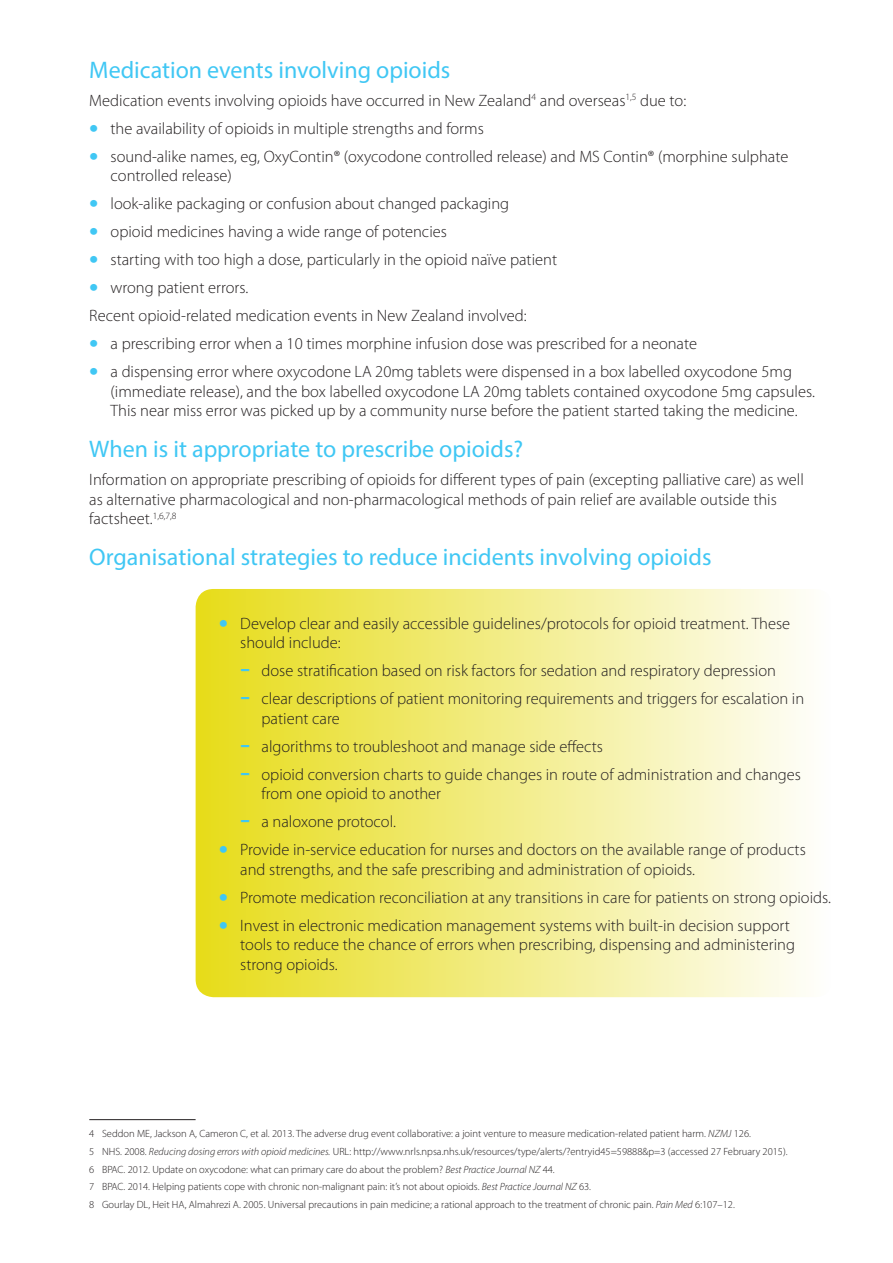
<style>
.page{position:relative;width:893px;height:1263px;background:#fff}
.page>*{position:absolute;margin:0;border:0;box-sizing:border-box;transform-origin:0 0}
.t1{font:24px "Myriad Pro";color:#40c7f4}
.t2{font:300 16.5px/19.5px "Myriad Pro";color:#231f20}
.t3{font:300 10.5px/17.7px "Myriad Pro";color:#231f20}
.s1{font-weight:400;font-size:33px;color:#40c7f4}
.s2{font-style:italic}
</style>
<div class="page">
<div style="left:196px;top:589px;width:637px;height:408px;background:linear-gradient(to right,#e7dc18,#fefefe);border-radius:18px"></div>
<hr style="left:89px;top:1119px;width:107px;height:1px;background:#231f20">
<h1 class="t1" style="left:89px;top:55px;width:363px">Medication events involving opioids</h1>
<p class="t2" style="left:89px;top:91px;width:598px">Medication events involving opioids have occurred in New Zealand<sup>4</sup> and overseas<sup>1,5</sup> due to:</p>
<p class="t2" style="left:89px;top:119px;width:396px"><span class="s1">•</span> the availability of opioids in multiple strengths and forms</p>
<p class="t2" style="left:111px;top:147px;width:679px;text-indent:-21px"><span class="s1">•</span> sound-alike names, eg, OxyContin® (oxycodone controlled release) and MS Contin® (morphine sulphate controlled release)</p>
<p class="t2" style="left:89px;top:194px;width:421px"><span class="s1">•</span> look-alike packaging or confusion about changed packaging</p>
<p class="t2" style="left:89px;top:222px;width:359px"><span class="s1">•</span> opioid medicines having a wide range of potencies</p>
<p class="t2" style="left:89px;top:250px;width:469px"><span class="s1">•</span> starting with too high a dose, particularly in the opioid naïve patient</p>
<p class="t2" style="left:89px;top:274px;width:439px;line-height:28px"><span class="s1">•</span> wrong patient errors.<br>Recent opioid-related medication events in New Zealand involved:</p>
<p class="t2" style="left:89px;top:334px;width:609px"><span class="s1">•</span> a prescribing error when a 10 times morphine infusion dose was prescribed for a neonate</p>
<p class="t2" style="left:111px;top:362px;width:706px;text-indent:-21px"><span class="s1">•</span> a dispensing error where oxycodone LA 20mg tablets were dispensed in a box labelled oxycodone 5mg (immediate release), and the box labelled oxycodone LA 20mg tablets contained oxycodone 5mg capsules.<br>This near miss error was picked up by a community nurse before the patient started taking the medicine.</p>
<h1 class="t1" style="left:89px;top:434px;width:436px">When is it appropriate to prescribe opioids?</h1>
<p class="t2" style="left:89px;top:470px;width:716px">Information on appropriate prescribing of opioids for different types of pain (excepting palliative care) as well as alternative pharmacological and non-pharmacological methods of pain relief are available outside this factsheet.<sup>1,6,7,8</sup></p>
<h1 class="t1" style="left:89px;top:542px;width:624px">Organisational strategies to reduce incidents involving opioids</h1>
<p class="t2" style="left:240px;top:614px;width:551px;text-indent:-21px"><span class="s1">•</span> Develop clear and easily accessible guidelines/protocols for opioid treatment. These should include:</p>
<p class="t2" style="left:240px;top:661px;width:537px"><span class="s1">-</span> dose stratification based on risk factors for sedation and respiratory depression</p>
<p class="t2" style="left:261px;top:689px;width:544px;text-indent:-21px"><span class="s1">-</span> clear descriptions of patient monitoring requirements and triggers for escalation in patient care</p>
<p class="t2" style="left:240px;top:737px;width:364px"><span class="s1">-</span> algorithms to troubleshoot and manage side effects</p>
<p class="t2" style="left:261px;top:765px;width:541px;text-indent:-21px"><span class="s1">-</span> opioid conversion charts to guide changes in route of administration and changes from one opioid to another</p>
<p class="t2" style="left:240px;top:812px;width:157px"><span class="s1">-</span> a naloxone protocol.</p>
<p class="t2" style="left:240px;top:840px;width:567px;text-indent:-21px"><span class="s1">•</span> Provide in-service education for nurses and doctors on the available range of products and strengths, and the safe prescribing and administration of opioids.</p>
<p class="t2" style="left:219px;top:888px;width:613px"><span class="s1">•</span> Promote medication reconciliation at any transitions in care for patients on strong opioids.</p>
<p class="t2" style="left:240px;top:916px;width:556px;text-indent:-21px"><span class="s1">•</span> Invest in electronic medication management systems with built-in decision support tools to reduce the chance of errors when prescribing, dispensing and administering strong opioids.</p>
<p class="t3" style="left:89px;top:1125px;width:700px">4 Seddon ME, Jackson A, Cameron C, et al. 2013. The adverse drug event collaborative: a joint venture to measure medication-related patient harm. <span class="s2">NZMJ</span> 126.<br>5 NHS. 2008. <span class="s2">Reducing dosing errors with opioid medicines.</span> URL: http://www.nrls.npsa.nhs.uk/resources/type/alerts/?entryid45=59888&amp;p=3 (accessed 27 February 2015).<br>6 BPAC. 2012. Update on oxycodone: what can primary care do about the problem? <span class="s2">Best Practice Journal NZ</span> 44.<br>7 BPAC. 2014. Helping patients cope with chronic non-malignant pain: it’s not about opioids. <span class="s2">Best Practice Journal NZ</span> 63.<br>8 Gourlay DL, Heit HA, Almahrezi A. 2005. Universal precautions in pain medicine; a rational approach to the treatment of chronic pain. <span class="s2">Pain Med</span> 6:107–12.</p>
</div>
